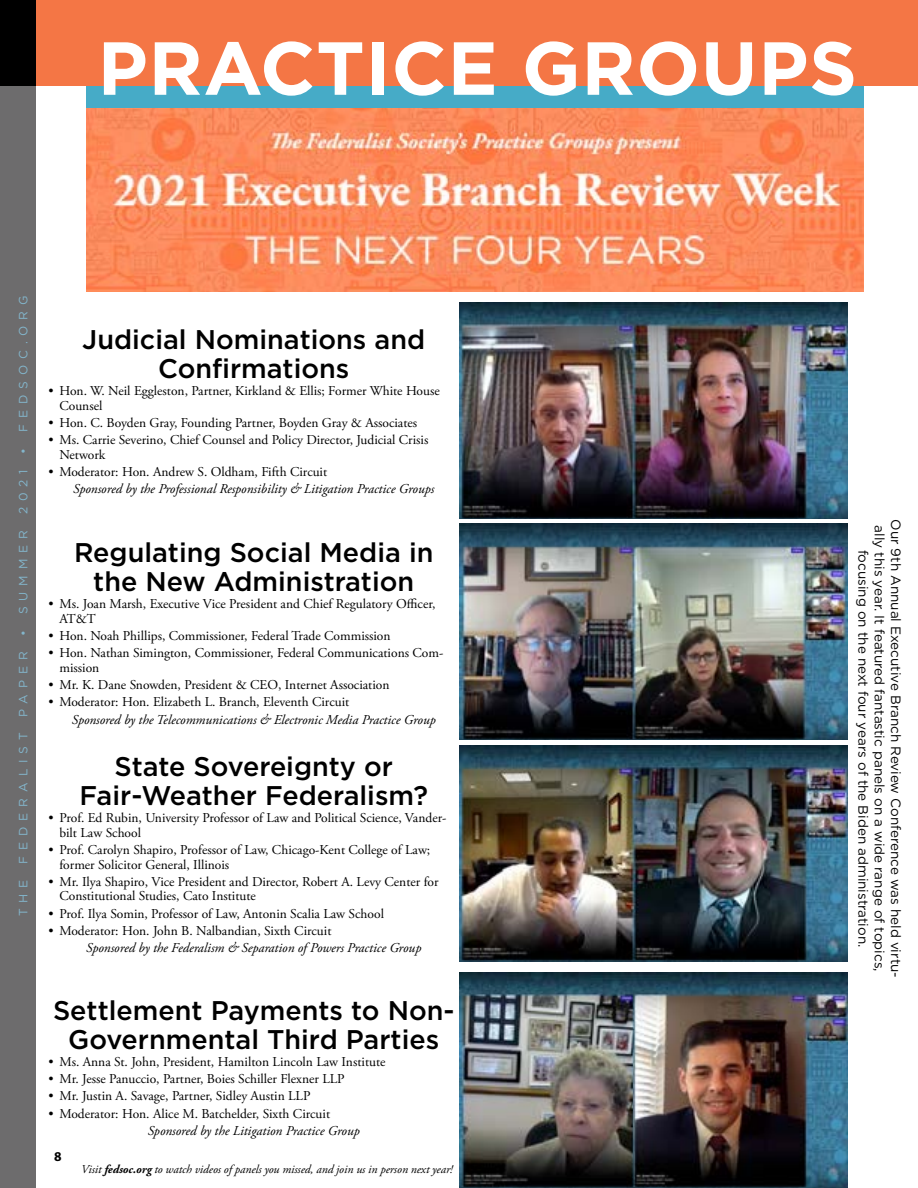
<style>
.page{position:relative;width:918px;height:1188px;background:#fff}
.page>*{position:absolute;margin:0;border:0;box-sizing:border-box;transform-origin:0 0}
.t1{font:700 75px "Gotham";letter-spacing:.01em;color:#fff}
.t2{font:500 27px/29.1px "Gotham";color:#000;text-align:center}
.t3{font:13.5px/14.5px "Adobe Garamond Pro";color:#000}
.t4{font:italic 13.5px "Adobe Garamond Pro";color:#000}
.t5{font:13.5px/16.2px "Gotham";color:#000;text-align:center}
.t6{font:700 13.5px "Myriad Pro";color:#000}
.t7{font:italic 12px "Adobe Garamond Pro";color:#000}
.t8{font:12px "Gotham";letter-spacing:.5em;color:#83b6cc}
.s1{font-weight:700}
</style>
<div class="page">
<div style="left:0;top:80px;width:36px;height:1108px;background:#6d6c6d"></div>
<div style="left:0;top:0;width:36px;height:86px;background:#000"></div>
<div style="left:36px;top:0;width:882px;height:86px;background:#f47645"></div>
<img style="left:86px;top:108px;width:778px;height:184px">
<div style="left:86px;top:86px;width:778px;height:22px;background:#46abc7"></div>
<img style="left:459px;top:302px;width:389px;height:216px">
<img style="left:459px;top:524px;width:389px;height:216px">
<img style="left:459px;top:972px;width:175px;height:216px">
<img style="left:459px;top:745px;width:389px;height:216px">
<img style="left:634px;top:972px;width:214px;height:216px">
<h1 class="t1" style="left:98px;top:19px;width:761px">PRACTICE GROUPS</h1>
<p class="t8" style="left:16px;top:454px;width:160px;rotate:-90deg">• FEDSOC.ORG</p>
<p class="t8" style="left:16px;top:514px;width:47px;rotate:-90deg">2021</p>
<p class="t8" style="left:16px;top:636px;width:107px;rotate:-90deg">• SUMMER</p>
<p class="t8" style="left:16px;top:717px;width:67px;rotate:-90deg">PAPER</p>
<p class="t8" style="left:16px;top:864px;width:133px;rotate:-90deg">FEDERALIST</p>
<p class="t8" style="left:16px;top:916px;width:38px;rotate:-90deg">THE</p>
<h2 class="t2" style="left:82px;top:324px;width:345px">Judicial Nominations and<br>Confirmations</h2>
<p class="t3" style="left:59px;top:384px;width:382px;text-indent:-11px">• Hon. W. Neil Eggleston, Partner, Kirkland &amp; Ellis; Former White House<br>Counsel</p>
<p class="t3" style="left:49px;top:416px;width:370px">• Hon. C. Boyden Gray, Founding Partner, Boyden Gray &amp; Associates</p>
<p class="t3" style="left:59px;top:433px;width:370px;text-indent:-11px">• Ms. Carrie Severino, Chief Counsel and Policy Director, Judicial Crisis<br>Network</p>
<p class="t3" style="left:49px;top:465px;width:280px">• Moderator: Hon. Andrew S. Oldham, Fifth Circuit</p>
<p class="t4" style="left:73px;top:481px;width:363px">Sponsored by the Professional Responsibility &amp; Litigation Practice Groups</p>
<h2 class="t2" style="left:74px;top:537px;width:361px">Regulating Social Media in the New Administration</h2>
<p class="t3" style="left:59px;top:597px;width:378px;text-indent:-11px">• Ms. Joan Marsh, Executive Vice President and Chief Regulatory Officer,<br>AT&amp;T</p>
<p class="t3" style="left:49px;top:629px;width:344px">• Hon. Noah Phillips, Commissioner, Federal Trade Commission</p>
<p class="t3" style="left:59px;top:646px;width:386px;text-indent:-11px">• Hon. Nathan Simington, Commissioner, Federal Communications Com&shy;mission</p>
<p class="t3" style="left:49px;top:678px;width:342px">• Mr. K. Dane Snowden, President &amp; CEO, Internet Association</p>
<p class="t3" style="left:49px;top:695px;width:302px">• Moderator: Hon. Elizabeth L. Branch, Eleventh Circuit</p>
<p class="t4" style="left:72px;top:711px;width:365px">Sponsored by the Telecommunications &amp; Electronic Media Practice Group</p>
<h2 class="t2" style="left:80px;top:751px;width:350px">State Sovereignty or<br>Fair-Weather Federalism?</h2>
<p class="t3" style="left:59px;top:811px;width:389px;text-indent:-11px">• Prof. Ed Rubin, University Professor of Law and Political Science, Vander&shy;bilt Law School</p>
<p class="t3" style="left:59px;top:843px;width:372px;text-indent:-11px">• Prof. Carolyn Shapiro, Professor of Law, Chicago-Kent College of Law; former Solicitor General, Illinois</p>
<p class="t3" style="left:59px;top:875px;width:381px;text-indent:-11px">• Mr. Ilya Shapiro, Vice President and Director, Robert A. Levy Center for<br>Constitutional Studies, Cato Institute</p>
<p class="t3" style="left:49px;top:907px;width:337px">• Prof. Ilya Somin, Professor of Law, Antonin Scalia Law School</p>
<p class="t3" style="left:49px;top:924px;width:284px">• Moderator: Hon. John B. Nalbandian, Sixth Circuit</p>
<p class="t4" style="left:86px;top:940px;width:337px">Sponsored by the Federalism &amp; Separation of Powers Practice Group</p>
<h2 class="t2" style="left:53px;top:995px;width:403px">Settlement Payments to Non-<br>Governmental Third Parties</h2>
<p class="t3" style="left:49px;top:1055px;width:338px">• Ms. Anna St. John, President, Hamilton Lincoln Law Institute</p>
<p class="t3" style="left:49px;top:1072px;width:298px">• Mr. Jesse Panuccio, Partner, Boies Schiller Flexner LLP</p>
<p class="t3" style="left:49px;top:1089px;width:263px">• Mr. Justin A. Savage, Partner, Sidley Austin LLP</p>
<p class="t3" style="left:49px;top:1107px;width:283px">• Moderator: Hon. Alice M. Batchelder, Sixth Circuit</p>
<p class="t4" style="left:148px;top:1123px;width:214px">Sponsored by the Litigation Practice Group</p>
<p class="t6" style="left:54px;top:1147px;width:9px">8</p>
<p class="t7" style="left:81px;top:1162px;width:373px">Visit <span class="s1">fedsoc.org</span> to watch videos of panels you missed, and join us in person next year!</p>
<p class="t5" style="left:904px;top:519px;width:460px;rotate:90deg">Our 9th Annual Executive Branch Review Conference was held virtu&shy;ally this year. It featured fantastic panels on a wide range of topics, focusing on the next four years of the Biden administration.</p>
</div>
